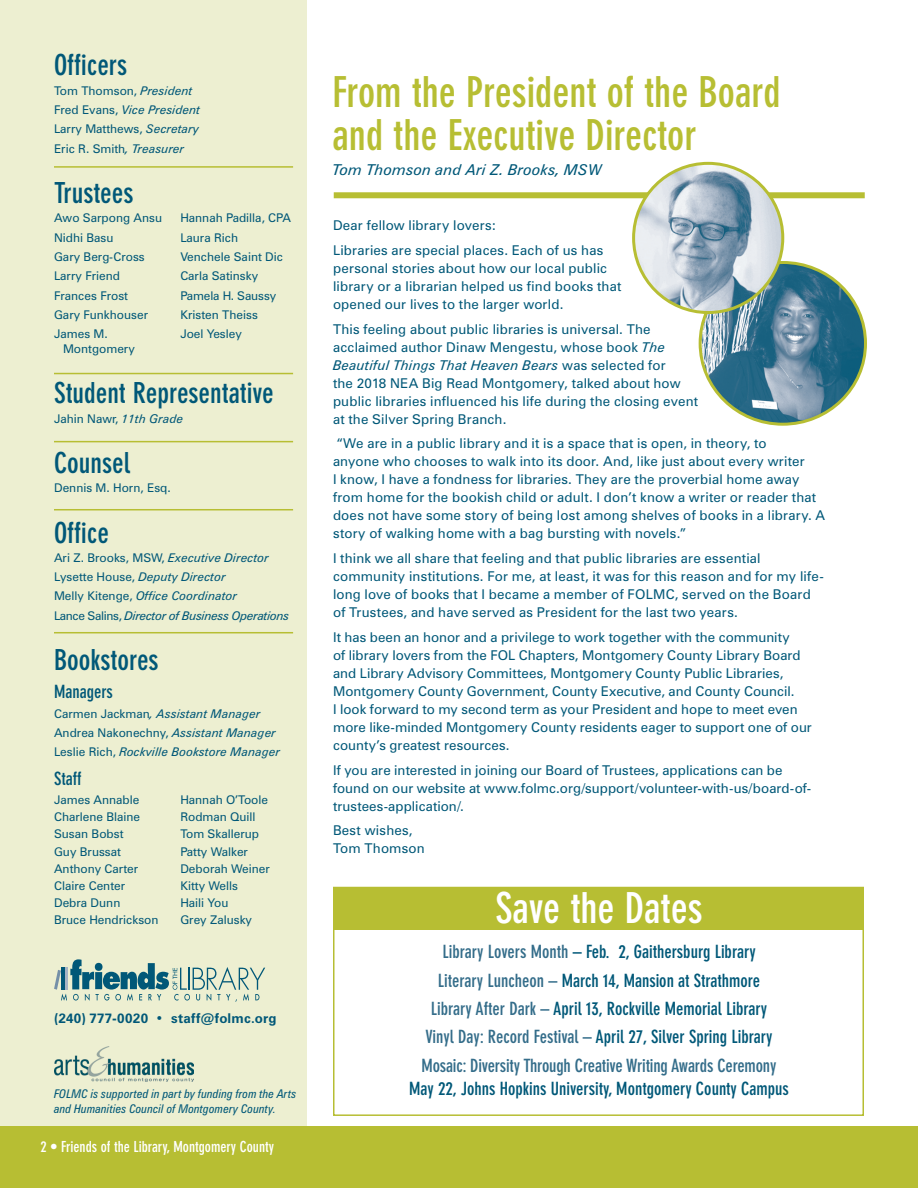
<style>
.page{position:relative;width:918px;height:1188px;background:#fff}
.page>*{position:absolute;margin:0;border:0;box-sizing:border-box;transform-origin:0 0}
.t1{font:700 condensed 42px/43.5px "DIN Neuzeit Grotesk";color:#b7be33}
.t2{font:700 condensed 42px "DIN Neuzeit Grotesk";color:#fff}
.t3{font:700 condensed 28.5px "DIN Neuzeit Grotesk";color:#015878}
.t4{font:700 condensed 18px/28.3px "DIN Neuzeit Grotesk";color:#346d8a;text-align:center}
.t5{font:700 condensed 18px "DIN Neuzeit Grotesk";color:#015878}
.t6{font:700 condensed 15px "DIN Neuzeit Grotesk";color:#fff}
.t7{font:italic 15px "Zurich BT";color:#015878}
.t8{font:13.5px/18px "Zurich BT";letter-spacing:.01em;color:#015878}
.t9{font:700 13.5px "Zurich BT";letter-spacing:.015em;color:#015878}
.t10{font:12px/19.4px "Zurich BT";color:#015878}
.t11{font:italic 12px/19.4px "Zurich BT";color:#015878}
.t12{font:italic condensed 12px/15px "Zurich BT";letter-spacing:.015em;color:#015878}
.s1{font-style:italic}
.s2{font-style:normal}
.s3{color:#015878}
</style>
<div class="page">
<hr style="left:917px;top:619px;width:1px;height:86px;background:#015878">
<div style="left:334px;top:192px;width:531px;height:6px;background:#b7be33"></div>
<div style="left:0;top:0;width:307px;height:1188px;background:#edefd1"></div>
<div style="left:0;top:1126px;width:918px;height:62px;background:#b7be33"></div>
<hr style="left:54px;top:166px;width:239px;height:2px;background:#b7be33">
<hr style="left:54px;top:373px;width:239px;height:1px;background:#b7be33">
<hr style="left:54px;top:441px;width:239px;height:1px;background:#b7be33">
<hr style="left:54px;top:509px;width:239px;height:1px;background:#b7be33">
<hr style="left:54px;top:632px;width:239px;height:1px;background:#b7be33">
<img style="left:700px;top:262px;width:166px;height:162px">
<img style="left:634px;top:163px;width:149px;height:150px;border-radius:75px">
<div style="left:632px;top:162px;width:152px;height:152px;border:3px solid #b7be33;border-radius:50%"></div>
<svg style="left:54px;top:959px;width:211px;height:43px"></svg>
<hr style="left:65px;top:967px;width:3px;height:23px;background:#a4b4c4">
<img style="left:54px;top:1047px;width:140px;height:34px">
<div style="left:333px;top:887px;width:531px;height:42px;background:#b7be33"></div>
<div style="left:333px;top:887px;width:531px;height:229px;border:2px solid #b7be33"></div>
<h2 class="t3" style="left:54px;top:49px;width:75px">Officers</h2>
<p class="t10" style="left:54px;top:81px;width:148px">Tom Thomson, <span class="s1">President<br></span>Fred Evans, <span class="s1">Vice President<br></span>Larry Matthews, <span class="s1">Secretary<br></span>Eric R. Smith<span class="s1">, Treasurer</span></p>
<h2 class="t3" style="left:54px;top:176px;width:81px">Trustees</h2>
<p class="t10" style="left:54px;top:208px;width:110px">Awo Sarpong Ansu<br>Nidhi Basu<br>Gary Berg-Cross<br>Larry Friend<br>Frances Frost<br>Gary Funkhouser<br>James M.</p>
<p class="t10" style="left:63px;top:339px;width:73px">Montgomery</p>
<p class="t10" style="left:180px;top:208px;width:112px">Hannah Padilla, CPA<br>Laura Rich<br>Venchele Saint Dic<br>Carla Satinsky<br>Pamela H. Saussy<br>Kristen Theiss<br>Joel Yesley</p>
<h2 class="t3" style="left:54px;top:377px;width:221px">Student Representative</h2>
<p class="t10" style="left:54px;top:409px;width:131px">Jahin Nawr, <span class="s1">11th Grade</span></p>
<h2 class="t3" style="left:54px;top:446px;width:77px">Counsel</h2>
<p class="t10" style="left:54px;top:478px;width:118px">Dennis M. Horn, Esq.</p>
<h2 class="t3" style="left:54px;top:516px;width:56px">Office</h2>
<p class="t11" style="left:54px;top:548px;width:237px"><span class="s2">Ari Z. Brooks, MSW,</span> Executive Director <span class="s2">Lysette House,</span> Deputy Director<br><span class="s2">Melly Kitenge,</span> Office Coordinator<br><span class="s2">Lance Salins,</span> Director of Business Operations</p>
<h2 class="t3" style="left:54px;top:643px;width:106px">Bookstores</h2>
<h3 class="t5" style="left:54px;top:682px;width:60px">Managers</h3>
<p class="t11" style="left:54px;top:704px;width:228px"><span class="s2">Carmen Jackman</span>, Assistant Manager<br><span class="s2">Andrea Nakonechny,</span> Assistant Manager<br><span class="s2">Leslie Rich,</span> Rockville Bookstore Manager</p>
<h3 class="t5" style="left:54px;top:768px;width:29px">Staff</h3>
<p class="t10" style="left:54px;top:791px;width:106px;line-height:17.1px">James Annable<br>Charlene Blaine<br>Susan Bobst<br>Guy Brussat<br>Anthony Carter<br>Claire Center<br>Debra Dunn<br>Bruce Hendrickson</p>
<p class="t10" style="left:180px;top:791px;width:91px;line-height:17.1px">Hannah O’Toole<br>Rodman Quill<br>Tom Skallerup<br>Patty Walker<br>Deborah Weiner<br>Kitty Wells<br>Haili You<br>Grey Zalusky</p>
<p class="t9" style="left:54px;top:1010px;width:224px">(240) 777-0020 • staff@folmc.org</p>
<p class="t12" style="left:54px;top:1086px;width:244px">FOLMC is supported in part by funding from the Arts and Humanities Council of Montgomery County.</p>
<p class="t6" style="left:40px;top:1138px;width:235px">2 • Friends of the Library, Montgomery County</p>
<h1 class="t1" style="left:333px;top:71px;width:449px">From the President of the Board and the Executive Director</h1>
<p class="t7" style="left:333px;top:161px;width:271px">Tom Thomson and Ari Z. Brooks, MSW</p>
<p class="t8" style="left:333px;top:213px;width:272px;line-height:24.8px">Dear fellow library lovers:<br>Libraries are special places. Each of us has</p>
<p class="t8" style="left:333px;top:259px;width:290px">personal stories about how our local public library or a librarian helped us find books that opened our lives to the larger world.</p>
<p class="t8" style="left:333px;top:320px;width:367px">This feeling about public libraries is universal. The acclaimed author Dinaw Mengestu, whose book <span class="s1">The Beautiful Things That Heaven Bears</span> was selected for<br>the 2018 NEA Big Read Montgomery, talked about how public libraries influenced his life during the closing event at the Silver Spring Branch.</p>
<p class="t8" style="left:333px;top:435px;width:494px">“We are in a public library and it is a space that is open, in theory, to<br>anyone who chooses to walk into its door. And, like just about every writer<br>I know, I have a fondness for libraries. They are the proverbial home away from home for the bookish child or adult. I don’t know a writer or reader that does not have some story of being lost among shelves of books in a library. A story of walking home with a bag bursting with novels.”</p>
<p class="t8" style="left:333px;top:549px;width:492px">I think we all share that feeling and that public libraries are essential community institutions. For me, at least, it was for this reason and for my life&shy;long love of books that I became a member of FOLMC, served on the Board of Trustees, and have served as President for the last two years.</p>
<p class="t8" style="left:333px;top:628px;width:480px">It has been an honor and a privilege to work together with the community<br>of library lovers from the FOL Chapters, Montgomery County Library Board and Library Advisory Committees, Montgomery County Public Libraries, Montgomery County Government, County Executive, and County Council.<br>I look forward to my second term as your President and hope to meet even more like-minded Montgomery County residents eager to support one of our county’s greatest resources.</p>
<p class="t8" style="left:333px;top:761px;width:480px">If you are interested in joining our Board of Trustees, applications can be found on our website at www.folmc.org/support/volunteer-with-us/board-of&shy;trustees-application/.</p>
<p class="t8" style="left:333px;top:821px;width:93px">Best wishes,<br>Tom Thomson</p>
<h1 class="t2" style="left:495px;top:884px;width:209px">Save the Dates</h1>
<p class="t4" style="left:422px;top:938px;width:356px">Library Lovers Month <span class="s3">– Feb. 2, Gaithersburg Library </span>Literary Luncheon – <span class="s3">March 14, Mansion at Strathmore </span>Library After Dark – <span class="s3">April 13, Rockville Memorial Library </span>Vinyl Day: Record Festival – <span class="s3">April 27, Silver Spring Library </span>Mosaic: Diversity Through Creative Writing Awards Ceremony</p>
<h3 class="t5" style="left:409px;top:1079px;width:381px">May 22, Johns Hopkins University, Montgomery County Campus</h3>
</div>
